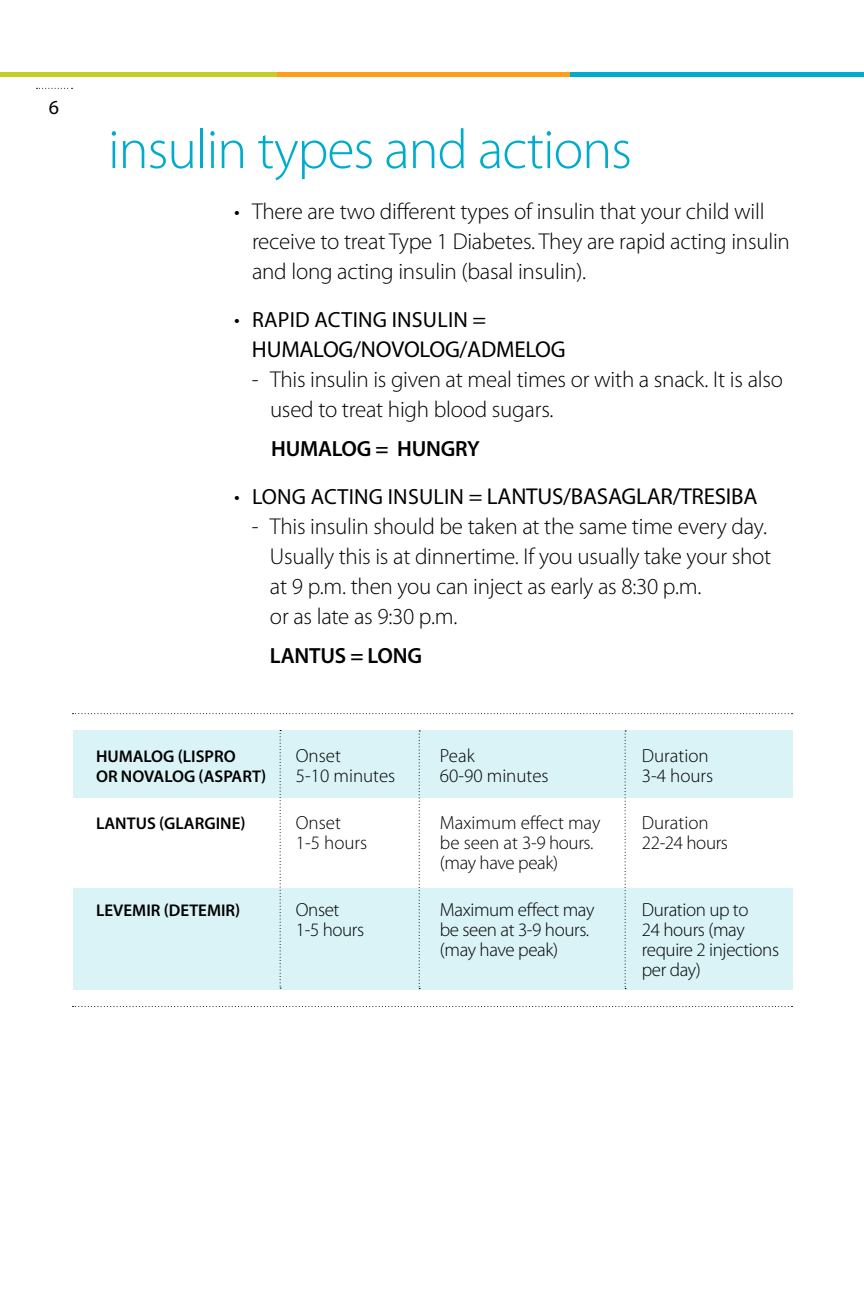
<style>
.page{position:relative;width:864px;height:1296px;background:#fff}
.page>*{position:absolute;margin:0;border:0;box-sizing:border-box;transform-origin:0 0}
.t1{font:300 56px "Myriad Pro";letter-spacing:-.02em;color:#00accd}
.t2{font:300 23px/30px "Myriad Pro";letter-spacing:-.01em;color:#000}
.t3{font:23px "Myriad Pro";letter-spacing:-.01em;color:#000}
.t4{font:600 22px "Myriad Pro";letter-spacing:-.01em;color:#000}
.t5{font:22px "Myriad Pro";letter-spacing:.01em;color:#000}
.t6{font:20px "Myriad Pro";color:#000}
.t7{font:300 19px/20px "Myriad Pro";letter-spacing:-.02em;color:#000}
.t8{font:300 19px "Myriad Pro";color:#000}
.t9{font:600 17px "Myriad Pro";color:#000}
.s1{font-weight:300;font-size:23px}
.s2{font-size:23px}
.s3{font-weight:300}
.s4{font-size:22px}
</style>
<div class="page">
<hr style="left:0;top:72px;width:277px;height:4px;background:#c6cd23">
<hr style="left:277px;top:72px;width:293px;height:4px;background:#ff9e18">
<hr style="left:570px;top:72px;width:294px;height:4px;background:#00accd">
<svg style="left:36px;top:88px;width:37px;height:1px"></svg>
<div style="left:73px;top:730px;width:720px;height:68px;background:#d9f3f7"></div>
<div style="left:74px;top:888px;width:719px;height:101px;background:#d9f3f7"></div>
<svg style="left:280px;top:730px;width:1px;height:259px"></svg>
<svg style="left:419px;top:730px;width:1px;height:259px"></svg>
<svg style="left:625px;top:730px;width:1px;height:259px"></svg>
<svg style="left:72px;top:713px;width:720px;height:1px"></svg>
<svg style="left:72px;top:1006px;width:720px;height:1px"></svg>
<p class="t6" style="left:49px;top:95px;width:12px">6</p>
<h1 class="t1" style="left:108px;top:119px;width:525px">insulin types and actions</h1>
<p class="t2" style="left:252px;top:197px;width:539px;text-indent:-18px">• There are two different types of insulin that your child will receive to treat Type 1 Diabetes. They are rapid acting insulin and long acting insulin (basal insulin).</p>
<p class="t5" style="left:234px;top:306px;width:254px"><span class="s1">•</span> RAPID ACTING INSULIN <span class="s2">=</span></p>
<p class="t3" style="left:252px;top:335px;width:315px">HUMALOG/NOVOLOG/ADMELOG</p>
<p class="t2" style="left:270px;top:365px;width:515px;text-indent:-18px">- This insulin is given at meal times or with a snack. It is also used to treat high blood sugars.</p>
<p class="t4" style="left:271px;top:436px;width:210px">HUMALOG = HUNGRY</p>
<p class="t3" style="left:234px;top:482px;width:525px"><span class="s3">•</span> <span class="s4">LONG ACTING INSULIN</span> = LANTUS/BASAGLAR/TRESIBA</p>
<p class="t2" style="left:270px;top:512px;width:503px;text-indent:-18px">- This insulin should be taken at the same time every day.<br>Usually this is at dinnertime. If you usually take your shot at 9 p.m. then you can inject as early as 8:30 p.m.<br>or as late as 9:30 p.m.</p>
<p class="t4" style="left:270px;top:643px;width:153px">LANTUS = LONG</p>
<p class="t9" style="left:96px;top:747px;width:141px">HUMALOG (LISPRO</p>
<p class="t7" style="left:296px;top:746px;width:47px">Onset</p>
<p class="t7" style="left:440px;top:746px;width:36px">Peak</p>
<p class="t8" style="left:642px;top:745px;width:68px">Duration</p>
<p class="t9" style="left:96px;top:767px;width:172px">OR NOVALOG (ASPART)</p>
<p class="t8" style="left:296px;top:765px;width:101px">5-10 minutes</p>
<p class="t8" style="left:440px;top:765px;width:110px">60-90 minutes</p>
<p class="t7" style="left:642px;top:766px;width:73px">3-4 hours</p>
<p class="t9" style="left:96px;top:814px;width:151px">LANTUS (GLARGINE)</p>
<p class="t7" style="left:296px;top:813px;width:47px">Onset</p>
<p class="t8" style="left:440px;top:812px;width:162px">Maximum effect may</p>
<p class="t8" style="left:642px;top:812px;width:68px">Duration</p>
<p class="t7" style="left:296px;top:833px;width:73px">1-5 hours</p>
<p class="t8" style="left:440px;top:832px;width:155px">be seen at 3-9 hours.</p>
<p class="t7" style="left:642px;top:833px;width:88px">22-24 hours</p>
<p class="t7" style="left:440px;top:853px;width:120px">(may have peak)</p>
<p class="t9" style="left:96px;top:901px;width:146px">LEVEMIR (DETEMIR)</p>
<p class="t7" style="left:296px;top:900px;width:45px">Onset</p>
<p class="t7" style="left:440px;top:900px;width:156px">Maximum effect may</p>
<p class="t7" style="left:642px;top:900px;width:108px">Duration up to</p>
<p class="t7" style="left:296px;top:920px;width:70px">1-5 hours</p>
<p class="t7" style="left:440px;top:920px;width:151px">be seen at 3-9 hours.</p>
<p class="t7" style="left:642px;top:920px;width:104px">24 hours (may</p>
<p class="t7" style="left:440px;top:940px;width:120px">(may have peak)</p>
<p class="t7" style="left:642px;top:940px;width:139px">require 2 injections per day)</p>
</div>
